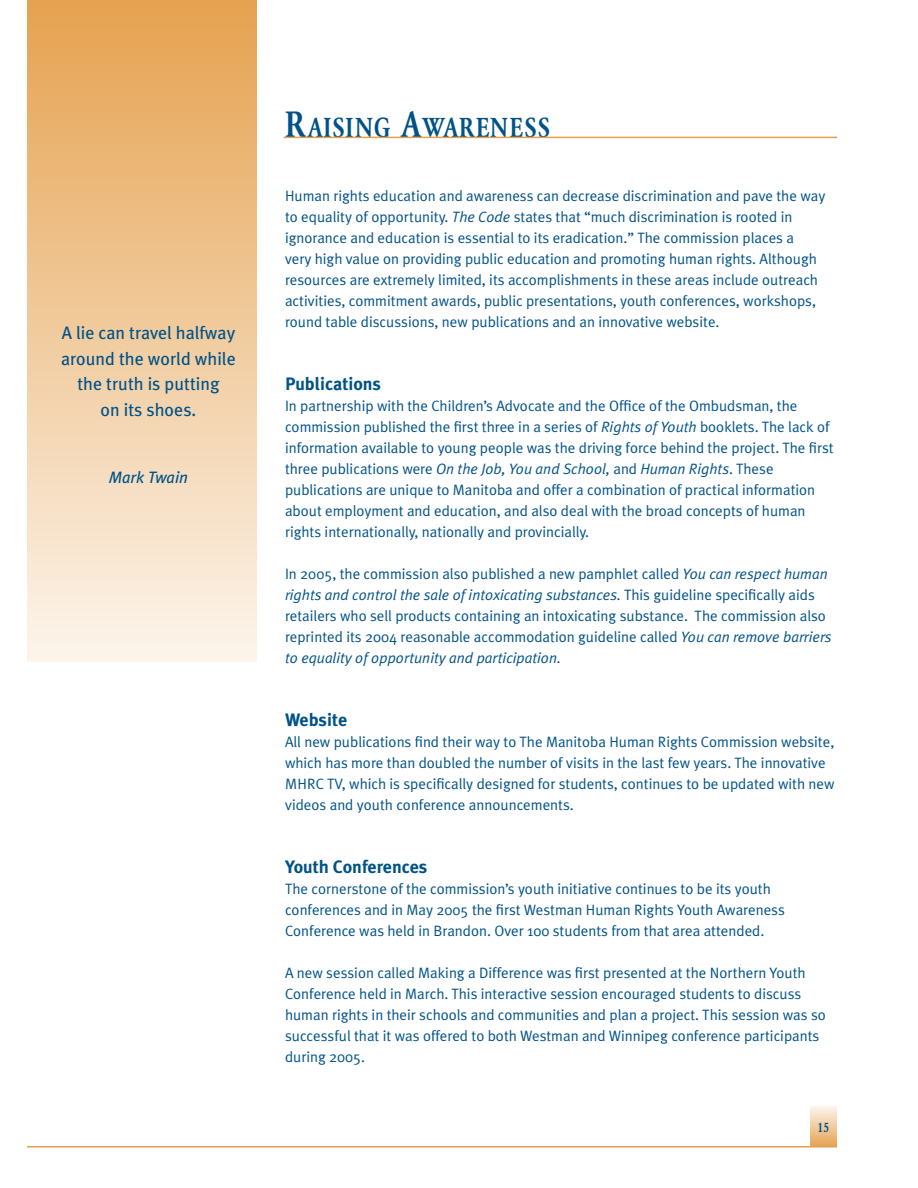
<style>
.page{position:relative;width:918px;height:1188px;background:#fff}
.page>*{position:absolute;margin:0;border:0;box-sizing:border-box;transform-origin:0 0}
.t1{font:500 condensed 27px "Garamond BE";letter-spacing:.02em;color:#005288}
.t2{font:18px/25.5px "Meta Plus";color:#005288;text-align:center}
.t3{font:700 18px "Meta Plus";color:#005288}
.t4{font:italic 16.5px "Meta Plus";color:#005288}
.t5{font:15px/21px "Meta Plus Normal";color:#005288}
.t6{font:500 condensed 13.5px "Garamond BE";color:#005288}
.s1{font-size:36px}
.s2{font-style:italic}
</style>
<div class="page">
<div style="left:810px;top:1107px;width:27px;height:40px;background:linear-gradient(to bottom,#fcf3e9,#e6a556)"></div>
<hr style="left:27px;top:1146px;width:810px;height:2px;background:#e5a04d">
<div style="left:27px;top:0;width:229px;height:662px;background:linear-gradient(to bottom,#e5a250,#fcf5ec)"></div>
<hr style="left:284px;top:137px;width:553px;height:1px;background:#e5a04d">
<p class="t2" style="left:61px;top:320px;width:176px">A lie can travel halfway around the world while the truth is putting<br>on its shoes.</p>
<p class="t4" style="left:109px;top:468px;width:81px">Mark Twain</p>
<h1 class="t1" style="left:285px;top:111px;width:267px"><span class="s1">R</span>AISING <span class="s1">A</span>WARENESS</h1>
<p class="t5" style="left:285px;top:185px;width:542px">Human rights education and awareness can decrease discrimination and pave the way to equality of opportunity. <span class="s2">The Code</span> states that “much discrimination is rooted in ignorance and education is essential to its eradication.” The commission places a<br>very high value on providing public education and promoting human rights. Although resources are extremely limited, its accomplishments in these areas include outreach activities, commitment awards, public presentations, youth conferences, workshops, round table discussions, new publications and an innovative website.</p>
<p class="t3" style="left:285px;top:373px;width:98px">Publications</p>
<p class="t5" style="left:285px;top:395px;width:550px">In partnership with the Children’s Advocate and the Office of the Ombudsman, the commission published the first three in a series of <span class="s2">Rights of Youth</span> booklets. The lack of information available to young people was the driving force behind the project. The first three publications were <span class="s2">On the Job, You and School,</span> and <span class="s2">Human Rights</span>. These publications are unique to Manitoba and offer a combination of practical information about employment and education, and also deal with the broad concepts of human rights internationally, nationally and provincially.</p>
<p class="t5" style="left:285px;top:563px;width:548px">In 2005, the commission also published a new pamphlet called <span class="s2">You can respect human rights and control the sale of intoxicating substances.</span> This guideline specifically aids retailers who sell products containing an intoxicating substance. The commission also reprinted its 2004 reasonable accommodation guideline called <span class="s2">You can remove barriers to equality of opportunity and participation.</span></p>
<p class="t3" style="left:285px;top:709px;width:64px">Website</p>
<p class="t5" style="left:285px;top:731px;width:551px">All new publications find their way to The Manitoba Human Rights Commission website, which has more than doubled the number of visits in the last few years. The innovative MHRC TV, which is specifically designed for students, continues to be updated with new videos and youth conference announcements.</p>
<p class="t3" style="left:285px;top:856px;width:144px">Youth Conferences</p>
<p class="t5" style="left:285px;top:878px;width:501px">The cornerstone of the commission’s youth initiative continues to be its youth conferences and in May 2005 the first Westman Human Rights Youth Awareness<br>Conference was held in Brandon. Over 100 students from that area attended.</p>
<p class="t5" style="left:285px;top:962px;width:542px">A new session called Making a Difference was first presented at the Northern Youth Conference held in March. This interactive session encouraged students to discuss human rights in their schools and communities and plan a project. This session was so successful that it was offered to both Westman and Winnipeg conference participants during 2005.</p>
<p class="t6" style="left:818px;top:1120px;width:13px">15</p>
</div>
